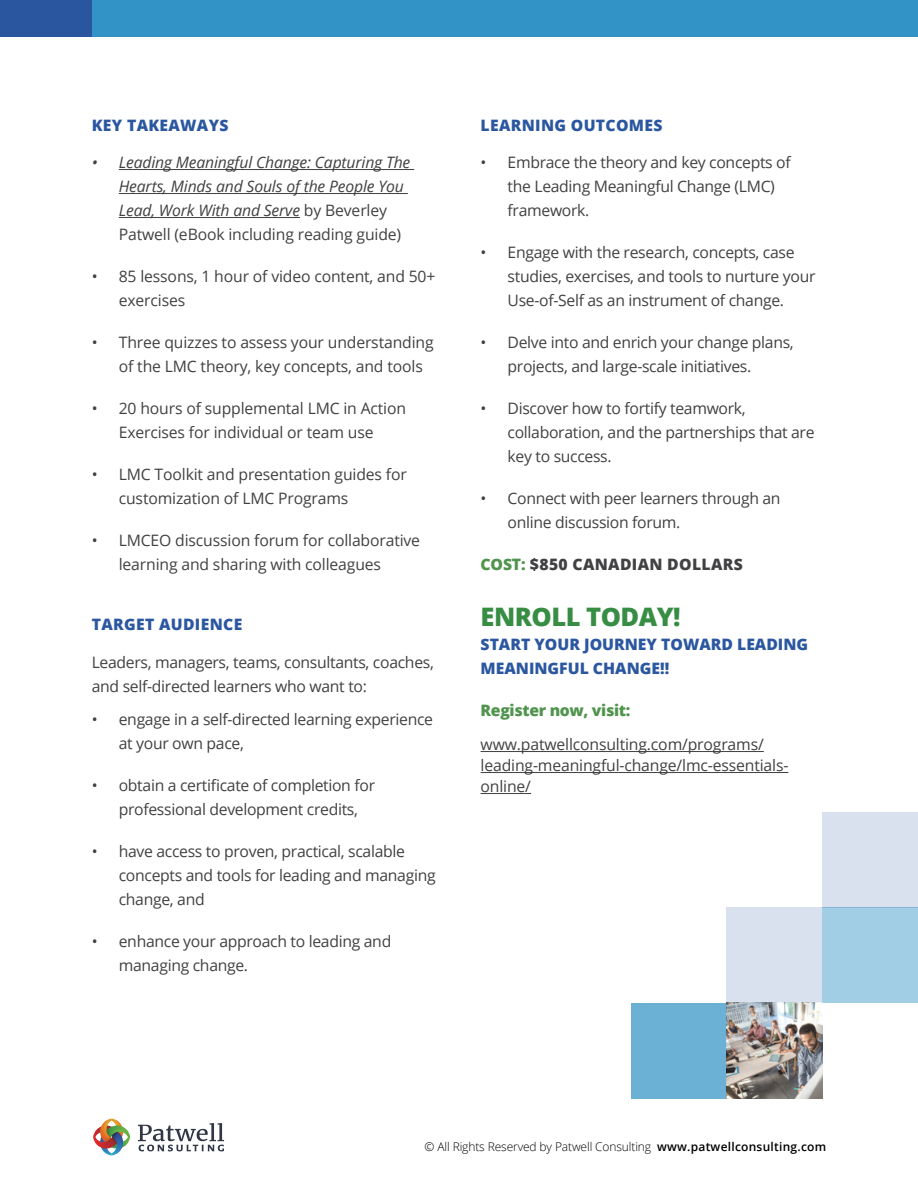
<style>
.page{position:relative;width:918px;height:1188px;background:#fff}
.page>*{position:absolute;margin:0;border:0;box-sizing:border-box;transform-origin:0 0}
.t1{font:800 25.5px "Open Sans";letter-spacing:-.02em;color:#378d43}
.t2{font:15.75px/24px "Open Sans";letter-spacing:-.02em;color:#414042}
.t3{font:italic 15.75px/24px "Open Sans";letter-spacing:-.01em;color:#414042}
.t4{font:800 15.75px/24px "Open Sans";color:#2b57a0}
.t5{font:800 15.75px "Open Sans";letter-spacing:.02em;color:#2b57a0}
.t6{font:800 15.75px "Open Sans";letter-spacing:.02em;color:#414042}
.t7{font:800 15.75px "Open Sans";letter-spacing:-.02em;color:#50944d}
.t8{font:300 12px "Open Sans";letter-spacing:-.01em;color:#000}
.s1{font-style:normal}
.s2{color:#50944d}
.s3{font-weight:600}
</style>
<div class="page">
<hr style="left:119px;top:169px;width:295px;height:1px;background:#414042">
<hr style="left:119px;top:193px;width:289px;height:1px;background:#414042">
<hr style="left:119px;top:217px;width:181px;height:1px;background:#414042">
<hr style="left:481px;top:751px;width:283px;height:1px;background:#414042">
<hr style="left:481px;top:772px;width:307px;height:1px;background:#414042">
<hr style="left:481px;top:793px;width:50px;height:1px;background:#414042">
<svg style="left:138px;top:1123px;width:86px;height:28px"></svg>
<svg style="left:93px;top:1119px;width:37px;height:37px"></svg>
<div style="left:0;top:0;width:918px;height:37px;background:#3293c6"></div>
<div style="left:0;top:0;width:92px;height:37px;background:#2a569f"></div>
<div style="left:822px;top:907px;width:96px;height:96px;background:#a2cee5"></div>
<div style="left:727px;top:907px;width:95px;height:96px;background:#d9e1ee"></div>
<div style="left:822px;top:812px;width:96px;height:96px;background:#d9e1ee"></div>
<div style="left:631px;top:1003px;width:96px;height:96px;background:#6bb1d6"></div>
<img style="left:727px;top:1003px;width:95px;height:96px">
<p class="t5" style="left:92px;top:113px;width:138px">KEY TAKEAWAYS</p>
<p class="t3" style="left:119px;top:150px;width:293px;text-indent:-27px">• Leading Meaningful Change: Capturing The Hearts, Minds and Souls of the People You Lead, Work With and Serve <span class="s1">by Beverley Patwell (eBook including reading guide)</span></p>
<p class="t2" style="left:119px;top:264px;width:318px;text-indent:-27px">• 85 lessons, 1 hour of video content, and 50+ exercises</p>
<p class="t2" style="left:119px;top:330px;width:316px;text-indent:-27px">• Three quizzes to assess your understanding of the LMC theory, key concepts, and tools</p>
<p class="t2" style="left:92px;top:396px;width:316px;text-align:center">• 20 hours of supplemental LMC in Action<br>Exercises for individual or team use</p>
<p class="t2" style="left:119px;top:462px;width:289px;text-indent:-27px">• LMC Toolkit and presentation guides for customization of LMC Programs</p>
<p class="t2" style="left:119px;top:528px;width:303px;text-indent:-27px">• LMCEO discussion forum for collaborative learning and sharing with colleagues</p>
<p class="t5" style="left:92px;top:613px;width:152px">TARGET AUDIENCE</p>
<p class="t2" style="left:92px;top:650px;width:344px">Leaders, managers, teams, consultants, coaches, and self-directed learners who want to:</p>
<p class="t2" style="left:119px;top:707px;width:316px;text-indent:-27px">• engage in a self-directed learning experience at your own pace,</p>
<p class="t2" style="left:119px;top:773px;width:258px;text-indent:-27px">• obtain a certificate of completion for professional development credits,</p>
<p class="t2" style="left:119px;top:839px;width:318px;text-indent:-27px">• have access to proven, practical, scalable concepts and tools for leading and managing change, and</p>
<p class="t2" style="left:119px;top:929px;width:274px;text-indent:-27px">• enhance your approach to leading and managing change.</p>
<p class="t5" style="left:481px;top:113px;width:183px">LEARNING OUTCOMES</p>
<p class="t2" style="left:508px;top:150px;width:285px;text-indent:-27px">• Embrace the theory and key concepts of the Leading Meaningful Change (LMC) framework.</p>
<p class="t2" style="left:508px;top:240px;width:309px;text-indent:-27px">• Engage with the research, concepts, case studies, exercises, and tools to nurture your<br>Use-of-Self as an instrument of change.</p>
<p class="t2" style="left:508px;top:330px;width:288px;text-indent:-27px">• Delve into and enrich your change plans, projects, and large-scale initiatives.</p>
<p class="t2" style="left:508px;top:396px;width:308px;text-indent:-27px">• Discover how to fortify teamwork, collaboration, and the partnerships that are key to success.</p>
<p class="t2" style="left:508px;top:486px;width:275px;text-indent:-27px">• Connect with peer learners through an online discussion forum.</p>
<p class="t6" style="left:481px;top:553px;width:264px"><span class="s2">COST:</span> $850 CANADIAN DOLLARS</p>
<h1 class="t1" style="left:481px;top:597px;width:201px">ENROLL TODAY!</h1>
<p class="t4" style="left:481px;top:631px;width:329px">START YOUR JOURNEY TOWARD LEADING<br>MEANINGFUL CHANGE!!</p>
<p class="t7" style="left:481px;top:698px;width:151px">Register now, visit:</p>
<p class="t2" style="left:481px;top:734px;width:309px;line-height:21px">www.patwellconsulting.com/programs/ leading-meaningful-change/lmc-essentials&shy;online/</p>
<p class="t8" style="left:425px;top:1139px;width:403px">© All Rights Reserved by Patwell Consulting <span class="s3">www.patwellconsulting.com</span></p>
</div>
